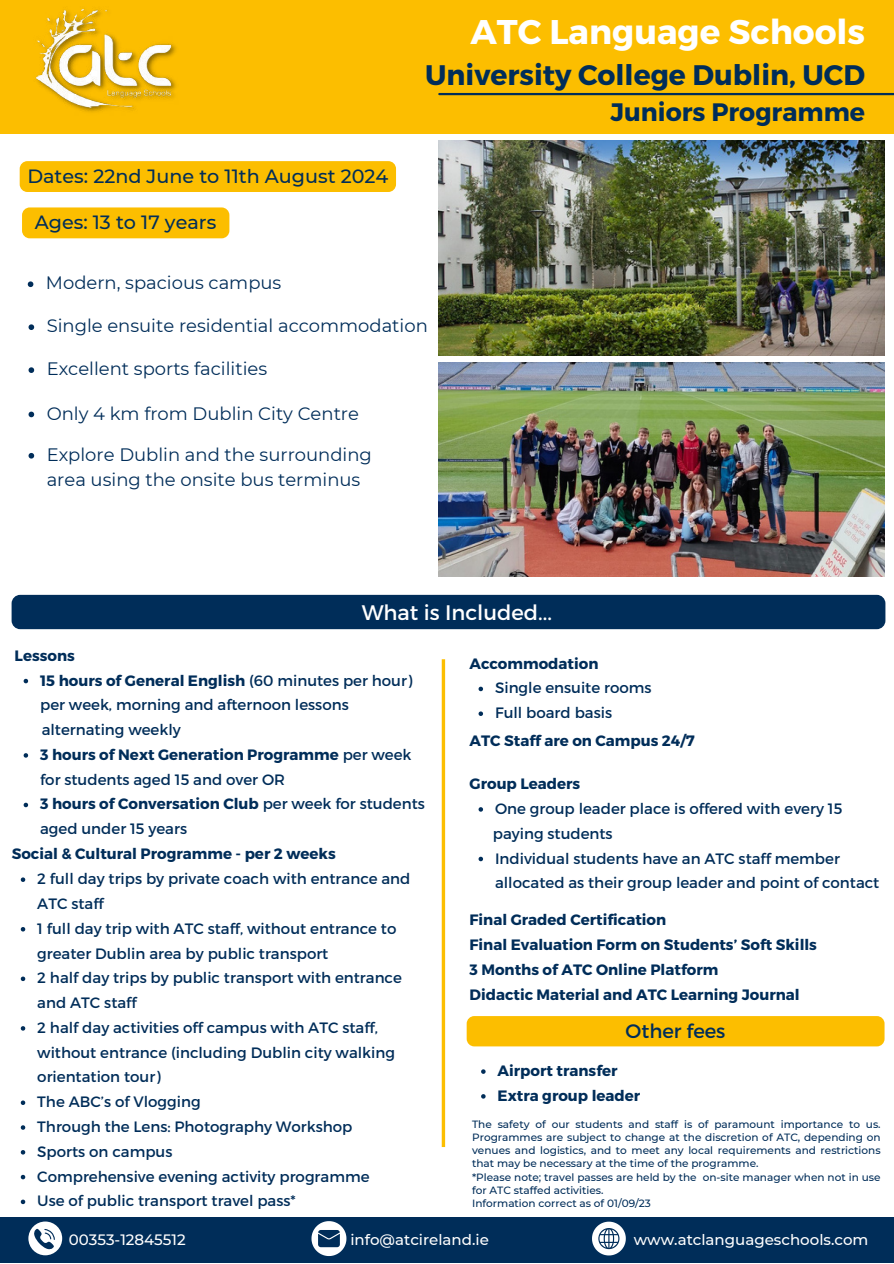
<style>
.page{position:relative;width:894px;height:1264px;background:#fff}
.page>*{position:absolute;margin:0;border:0;box-sizing:border-box;transform-origin:0 0}
.t1{font:700 34.2px "Montserrat";color:#fff}
.t2{font:700 28.2px "Montserrat";color:#002d59}
.t3{font:700 25.2px "Montserrat";color:#002d59}
.t4{font:21px "Montserrat";color:#fff}
.t5{font:19.5px "Montserrat";color:#002d59}
.t6{font:500 19.2px "Montserrat";color:#002d59}
.t7{font:18px/24.8px "Montserrat";color:#002d59}
.t8{font:15px/24.8px "Montserrat";color:#002d59}
.t9{font:700 15px/24.8px "Montserrat";color:#002d59}
.t10{font:500 15px "Montserrat";color:#fff}
.t11{font:500 10.5px/13.2px "Montserrat";color:#002d59}
.s1{font-weight:700}
</style>
<div class="page">
<div style="left:0;top:1217px;width:893px;height:45px;background:#002d59"></div>
<div style="left:466px;top:1016px;width:418px;height:30px;background:#fcbe00;border-radius:8px"></div>
<svg style="left:21px;top:877px;width:4px;height:5px"></svg>
<svg style="left:21px;top:927px;width:4px;height:4px"></svg>
<svg style="left:21px;top:976px;width:4px;height:5px"></svg>
<svg style="left:21px;top:1026px;width:4px;height:4px"></svg>
<svg style="left:21px;top:1100px;width:4px;height:4px"></svg>
<svg style="left:21px;top:1125px;width:4px;height:4px"></svg>
<svg style="left:21px;top:1150px;width:4px;height:4px"></svg>
<svg style="left:21px;top:1174px;width:4px;height:5px"></svg>
<svg style="left:21px;top:1199px;width:4px;height:5px"></svg>
<svg style="left:441px;top:659px;width:4px;height:487px;background:#fcca2f"></svg>
<svg style="left:28px;top:1221px;width:34px;height:34px"></svg>
<svg style="left:311px;top:1221px;width:35px;height:34px"></svg>
<svg style="left:592px;top:1221px;width:33px;height:34px"></svg>
<div style="left:0;top:0;width:893px;height:133px;background:#fcbe00"></div>
<hr style="left:439px;top:93px;width:454px;height:2px;background:#002d59">
<img style="left:36px;top:9px;width:140px;height:103px">
<img style="left:438px;top:140px;width:446px;height:216px">
<img style="left:438px;top:363px;width:446px;height:214px">
<svg style="left:24px;top:678px;width:4px;height:5px"></svg>
<svg style="left:24px;top:753px;width:4px;height:4px"></svg>
<svg style="left:24px;top:802px;width:4px;height:5px"></svg>
<svg style="left:478px;top:686px;width:5px;height:5px"></svg>
<svg style="left:478px;top:711px;width:5px;height:5px"></svg>
<svg style="left:478px;top:807px;width:5px;height:4px"></svg>
<svg style="left:478px;top:856px;width:5px;height:5px"></svg>
<svg style="left:481px;top:1069px;width:4px;height:4px"></svg>
<svg style="left:481px;top:1094px;width:4px;height:4px"></svg>
<svg style="left:28px;top:281px;width:5px;height:6px"></svg>
<svg style="left:29px;top:324px;width:5px;height:6px"></svg>
<svg style="left:29px;top:367px;width:5px;height:6px"></svg>
<svg style="left:29px;top:411px;width:5px;height:6px"></svg>
<div style="left:20px;top:161px;width:376px;height:31px;background:#fcbe00;border-radius:8px"></div>
<div style="left:22px;top:207px;width:207px;height:31px;background:#fcbe00;border-radius:8px"></div>
<div style="left:12px;top:595px;width:873px;height:34px;background:#002d59;border-radius:9px"></div>
<svg style="left:29px;top:453px;width:5px;height:5px"></svg>
<p class="t6" style="left:27px;top:162px;width:362px">Dates: 22nd June to 11th August 2024</p>
<p class="t6" style="left:35px;top:209px;width:183px">Ages: 13 to 17 years</p>
<h1 class="t1" style="left:470px;top:11px;width:396px">ATC Language Schools</h1>
<h2 class="t2" style="left:425px;top:57px;width:441px">University College Dublin, UCD</h2>
<h3 class="t3" style="left:610px;top:96px;width:256px">Juniors Programme</h3>
<p class="t7" style="left:46px;top:270px;width:237px">Modern, spacious campus</p>
<p class="t7" style="left:47px;top:313px;width:382px">Single ensuite residential accommodation</p>
<p class="t7" style="left:47px;top:356px;width:222px">Excellent sports facilities</p>
<p class="t7" style="left:47px;top:400px;width:314px">Only 4 km from Dublin City Centre</p>
<p class="t7" style="left:47px;top:441px;width:326px">Explore Dublin and the surrounding area using the onsite bus terminus</p>
<p class="t9" style="left:15px;top:643px;width:62px">Lessons</p>
<h3 class="t4" style="left:361px;top:600px;width:192px">What is Included...</h3>
<p class="t9" style="left:469px;top:651px;width:130px">Accommodation</p>
<p class="t8" style="left:40px;top:667px;width:373px"><span class="s1">15 hours of General English</span> (60 minutes per hour) per week, morning and afternoon lessons</p>
<p class="t8" style="left:40px;top:742px;width:386px"><span class="s1">3 hours of Next Generation Programme</span> per week for students aged 15 and over OR<br><span class="s1">3 hours of Conversation Club</span> per week for students aged under 15 years</p>
<p class="t8" style="left:42px;top:717px;width:140px">alternating weekly</p>
<p class="t9" style="left:12px;top:842px;width:325px">Social &amp; Cultural Programme - per 2 weeks</p>
<p class="t8" style="left:37px;top:866px;width:374px">2 full day trips by private coach with entrance and ATC staff<br>1 full day trip with ATC staff, without entrance to greater Dublin area by public transport<br>2 half day trips by public transport with entrance and ATC staff<br>2 half day activities off campus with ATC staff, without entrance (including Dublin city walking orientation tour)<br>The ABC’s of Vlogging<br>Through the Lens: Photography Workshop<br>Sports on campus<br>Comprehensive evening activity programme<br>Use of public transport travel pass*</p>
<p class="t8" style="left:495px;top:675px;width:158px">Single ensuite rooms<br>Full board basis</p>
<p class="t9" style="left:469px;top:729px;width:226px">ATC Staff are on Campus 24/7</p>
<p class="t9" style="left:469px;top:771px;width:112px">Group Leaders</p>
<p class="t8" style="left:492px;top:821px;width:121px">paying students</p>
<p class="t8" style="left:495px;top:796px;width:349px">One group leader place is offered with every 15</p>
<p class="t8" style="left:495px;top:845px;width:386px">Individual students have an ATC staff member allocated as their group leader and point of contact</p>
<p class="t9" style="left:469px;top:907px;width:349px">Final Graded Certification<br>Final Evaluation Form on Students’ Soft Skills 3 Months of ATC Online Platform<br>Didactic Material and ATC Learning Journal</p>
<h3 class="t5" style="left:625px;top:1019px;width:101px">Other fees</h3>
<p class="t9" style="left:497px;top:1058px;width:144px">Airport transfer<br>Extra group leader</p>
<p class="t11" style="left:472px;top:1117px;width:410px">The safety of our students and staff is of paramount importance to us.<br>Programmes are subject to change at the discretion of ATC, depending on venues and logistics, and to meet any local requirements and restrictions that may be necessary at the time of the programme.<br>*Please note; travel passes are held by the on-site manager when not in use for ATC staffed activities.<br>Information correct as of 01/09/23</p>
<p class="t10" style="left:69px;top:1228px;width:118px">00353-12845512</p>
<p class="t10" style="left:350px;top:1228px;width:140px">info@atcireland.ie</p>
<p class="t10" style="left:633px;top:1228px;width:236px">www.atclanguageschools.com</p>
</div>
